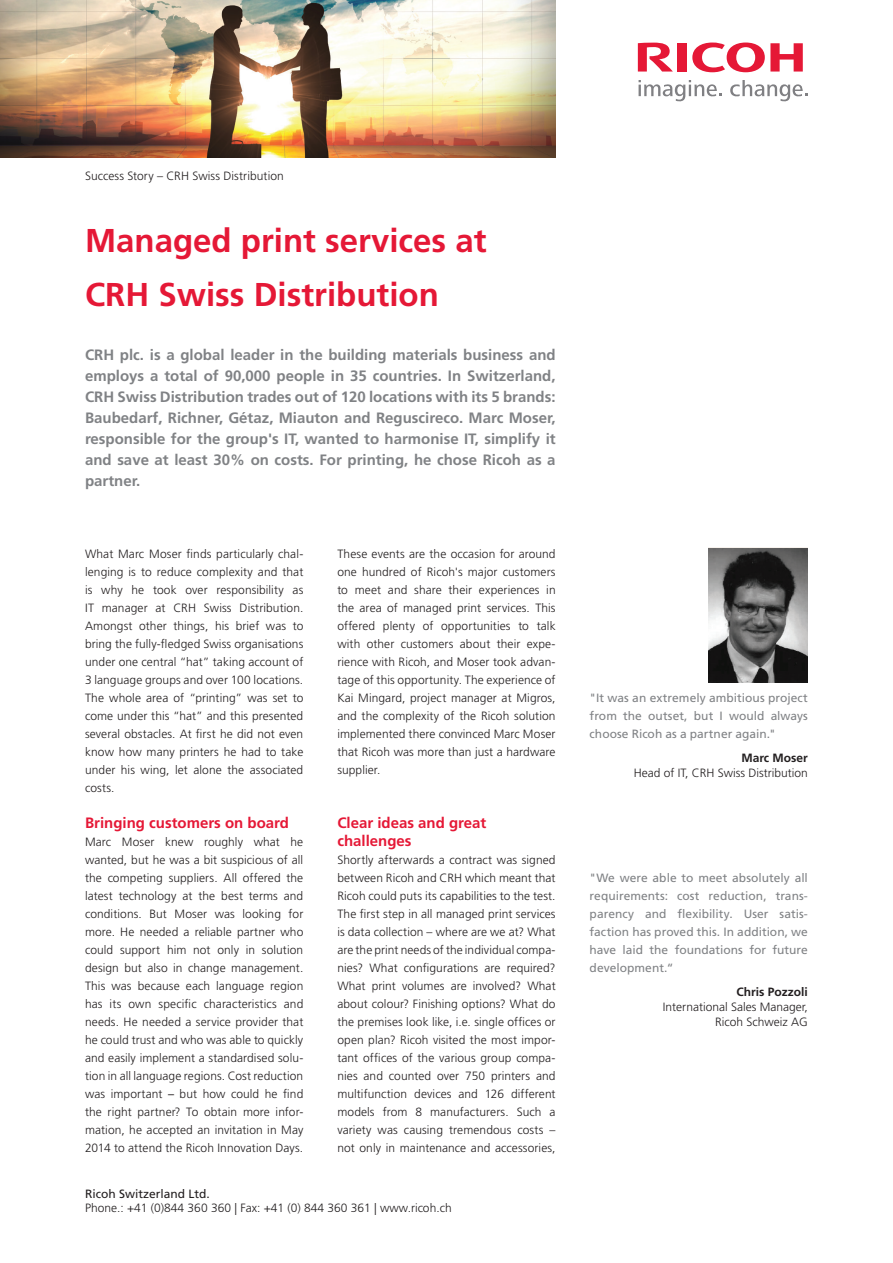
<style>
.page{position:relative;width:893px;height:1263px;background:#fff}
.page>*{position:absolute;margin:0;border:0;box-sizing:border-box;transform-origin:0 0}
.Fliesstext{font:700 33px "Frutiger LT Std";color:#e51836}
.Head_1{font:700 15px/21px "Frutiger LT Std";color:#808285;text-align:justify}
.Fliesstext_Titel{font:700 15px/18px "Frutiger LT Std";color:#e51836}
.Fliesstext-2{font:300 12px/18px "Frutiger LT Std";letter-spacing:.005em;color:#231f20;text-align:justify}
.t1{font:12px/18px "Frutiger LT Std";color:#808285;text-align:justify}
.Quote_Author{font:300 12px "Frutiger LT Std";color:#231f20}
.Adresse_Details{font:300 12px "Frutiger LT Std";color:#231f20}
.Quote_Author-2{font:700 12px "Frutiger LT Std";color:#231f20}
.Adresse_Firma_Kopie{font:12px "Frutiger LT Std";color:#231f20}
.s1{font-weight:400}
</style>
<div class="page">
<svg style="left:692px;top:43px;width:111px;height:29px"></svg>
<div style="left:677px;top:43px;width:10px;height:29px;background:#e51836"></div>
<svg style="left:638px;top:43px;width:35px;height:29px"></svg>
<svg style="left:639px;top:80px;width:83px;height:21px"></svg>
<svg style="left:730px;top:80px;width:78px;height:21px"></svg>
<img style="left:0;top:0;width:556px;height:157px">
<img style="left:708px;top:549px;width:100px;height:133px">
<p class="Fliesstext-2" style="left:85px;top:167px;width:200px">Success Story – CRH Swiss Distribution</p>
<p class="Fliesstext" style="left:85px;top:221px;width:403px">Managed print services at</p>
<p class="Fliesstext" style="left:85px;top:275px;width:355px">CRH Swiss Distribution</p>
<p class="Head_1" style="left:85px;top:344px;width:472px">CRH plc. is a global leader in the building materials business and employs a total of 90,000 people in 35 countries. In Switzerland, CRH Swiss Distribution trades out of 120 locations with its 5 brands:<br>Baubedarf, Richner, Gétaz, Miauton and Reguscireco. Marc Moser, responsible for the group's IT, wanted to harmonise IT, simplify it and save at least 30% on costs. For printing, he chose Ricoh as a partner.</p>
<p class="Fliesstext-2" style="left:85px;top:545px;width:220px">What Marc Moser finds particularly chal&shy;lenging is to reduce complexity and that is why he took over responsibility as IT manager at CRH Swiss Distribution.<br>Amongst other things, his brief was to bring the fully-fledged Swiss organisations under one central “hat” taking account of 3 language groups and over 100 locations.<br>The whole area of “printing” was set to come under this “hat” and this presented several obstacles. At first he did not even know how many printers he had to take under his wing, let alone the associated costs.</p>
<p class="Fliesstext_Titel" style="left:85px;top:814px;width:205px">Bringing customers on board</p>
<p class="Fliesstext-2" style="left:85px;top:833px;width:220px">Marc Moser knew roughly what he wanted, but he was a bit suspicious of all the competing suppliers. All offered the latest technology at the best terms and conditions. But Moser was looking for more. He needed a reliable partner who could support him not only in solution design but also in change management.<br>This was because each language region has its own specific characteristics and needs. He needed a service provider that he could trust and who was able to quickly and easily implement a standardised solu&shy;tion in all language regions. Cost reduction was important <span class="s1">–</span> but how could he find the right partner? To obtain more infor&shy;mation, he accepted an invitation in May 2014 to attend the Ricoh Innovation Days.</p>
<p class="Fliesstext-2" style="left:337px;top:545px;width:220px">These events are the occasion for around one hundred of Ricoh's major customers to meet and share their experiences in the area of managed print services. This offered plenty of opportunities to talk with other customers about their expe&shy;rience with Ricoh, and Moser took advan&shy;tage of this opportunity. The experience of Kai Mingard, project manager at Migros, and the complexity of the Ricoh solution implemented there convinced Marc Moser that Ricoh was more than just a hardware supplier.</p>
<p class="Fliesstext_Titel" style="left:337px;top:814px;width:150px">Clear ideas and great challenges</p>
<p class="Fliesstext-2" style="left:337px;top:851px;width:220px">Shortly afterwards a contract was signed between Ricoh and CRH which meant that Ricoh could puts its capabilities to the test.<br>The first step in all managed print services is data collection – where are we at? What are the print needs of the individual compa&shy;nies? What configurations are required?<br>What print volumes are involved? What about colour? Finishing options? What do the premises look like, i.e. single offices or open plan? Ricoh visited the most impor&shy;tant offices of the various group compa&shy;nies and counted over 750 printers and multifunction devices and 126 different models from 8 manufacturers. Such a variety was causing tremendous costs – not only in maintenance and accessories,</p>
<p class="Adresse_Firma_Kopie" style="left:85px;top:1186px;width:126px">Ricoh Switzerland Ltd.</p>
<p class="Adresse_Details" style="left:85px;top:1201px;width:368px">Phone.: +41 (0)844 360 360 | Fax: +41 (0) 844 360 361 | www.ricoh.ch</p>
<p class="t1" style="left:590px;top:689px;width:220px">"It was an extremely ambitious project from the outset, but I would always choose Ricoh as a partner again."</p>
<p class="Quote_Author-2" style="left:741px;top:750px;width:68px">Marc Moser</p>
<p class="Quote_Author" style="left:634px;top:766px;width:176px">Head of IT, CRH Swiss Distribution</p>
<p class="t1" style="left:590px;top:869px;width:220px">"We were able to meet absolutely all requirements: cost reduction, trans&shy;parency and flexibility. User satis&shy;faction has proved this. In addition, we have laid the foundations for future development.“</p>
<p class="Quote_Author-2" style="left:737px;top:984px;width:73px">Chris Pozzoli</p>
<p class="Quote_Author" style="left:663px;top:1000px;width:147px">International Sales Manager,</p>
<p class="Quote_Author" style="left:715px;top:1015px;width:94px">Ricoh Schweiz AG</p>
</div>
